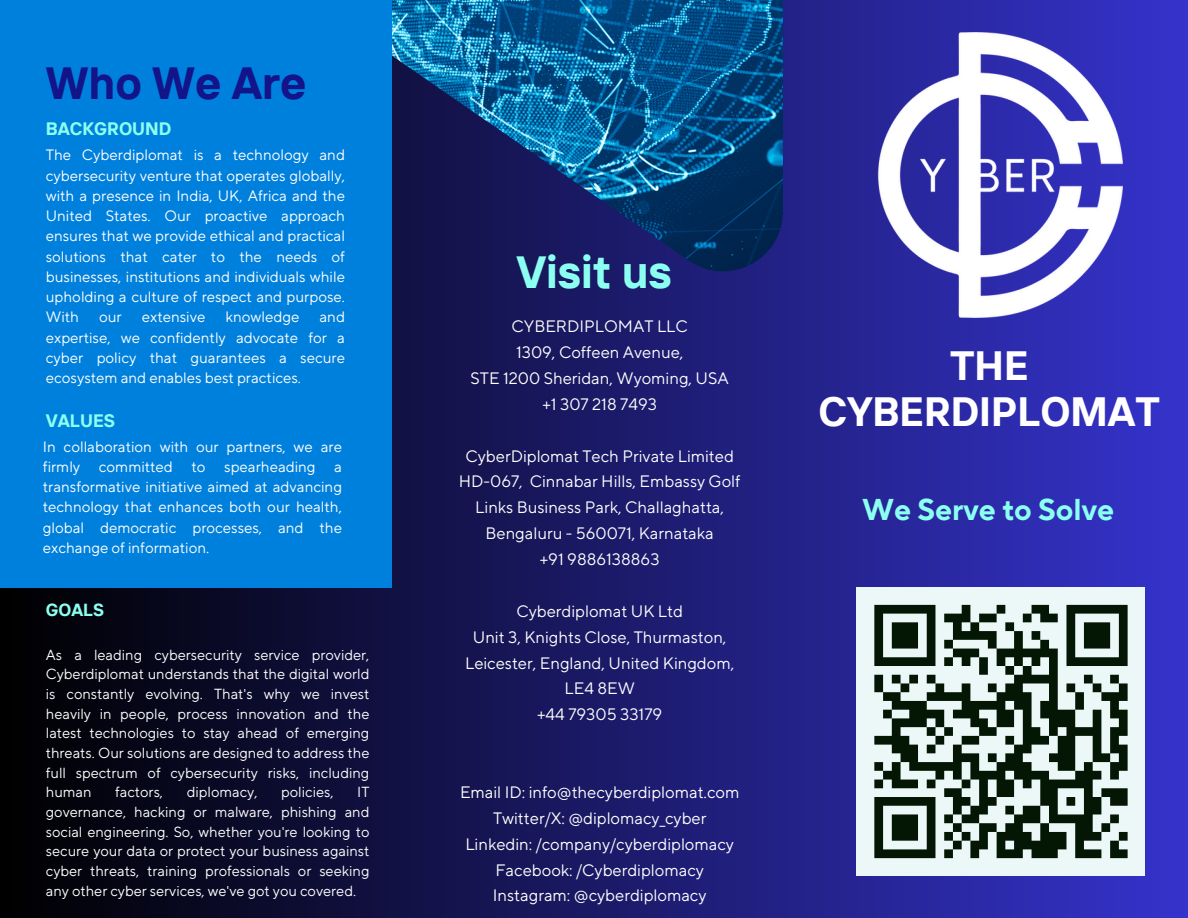
<style>
.page{position:relative;width:1188px;height:918px;background:#fff}
.page>*{position:absolute;margin:0;border:0;box-sizing:border-box;transform-origin:0 0}
.t1{font:700 45px "TT Interphases";color:#131489}
.t2{font:700 45px "TT Interphases";color:#8bfff0}
.t3{font:700 40.8px/46.5px "TT Interphases";color:#fff;text-align:center}
.t4{font:700 30px "TT Norms Pro";color:#8bfff0}
.t5{font:700 18px "TT Interphases";color:#8bfff0}
.t6{font:700 17.55px "TT Interphases";color:#8bfff0}
.t7{font:16.5px/25.8px "TT Norms Pro";color:#fff;text-align:center}
.t8{font:15px/20.2px "TT Norms Pro";color:#fff;text-align:justify}
.t9{font:14.55px/19.6px "TT Norms Pro";color:#fff;text-align:justify}
</style>
<div class="page">
<div style="left:0;top:0;width:1188px;height:918px;background:linear-gradient(to right,#000,#3533cc)"></div>
<img style="left:392px;top:0;width:391px;height:271px">
<div style="left:0;top:0;width:392px;height:587px;background:#0080dd"></div>
<img style="left:838px;top:33px;width:284px;height:284px">
<div style="left:857px;top:587px;width:288px;height:289px;background:#ecf8f8"></div>
<svg style="left:874px;top:604px;width:254px;height:255px"></svg>
<h2 class="t1" style="left:46px;top:54px;width:262px">Who We Are</h2>
<h1 class="t5" style="left:46px;top:117px;width:127px">BACKGROUND</h1>
<p class="t8" style="left:46px;top:146px;width:301px">The Cyberdiplomat is a technology and cybersecurity venture that operates globally, with a presence in India, UK, Africa and the United States. Our proactive approach ensures that we provide ethical and practical solutions that cater to the needs of businesses, institutions and individuals while upholding a culture of respect and purpose.<br>With</p>
<p class="t8" style="left:46px;top:308px;width:301px;text-indent:274px">and expertise, we confidently advocate for a cyber policy that guarantees a secure ecosystem and enables best practices.</p>
<p class="t8" style="left:99px;top:308px;width:24px">our</p>
<p class="t8" style="left:142px;top:308px;width:65px">extensive</p>
<p class="t8" style="left:226px;top:308px;width:75px">knowledge</p>
<p class="t5" style="left:46px;top:409px;width:71px">VALUES</p>
<h3 class="t8" style="left:43px;top:437px;width:301px">In collaboration with our partners, we are firmly committed to spearheading a transformative initiative aimed at advancing technology that enhances both our health, global democratic processes, and the exchange of information.</h3>
<p class="t6" style="left:46px;top:598px;width:60px">GOALS</p>
<h4 class="t9" style="left:46px;top:645px;width:325px">As a leading cybersecurity service provider, Cyberdiplomat understands that the digital world is constantly evolving. That's why we invest heavily in people, process innovation and the latest technologies to stay ahead of emerging threats. Our solutions are designed to address the full spectrum of cybersecurity risks, including human</h4>
<h4 class="t9" style="left:115px;top:783px;width:49px">factors,</h4>
<h4 class="t9" style="left:187px;top:783px;width:72px">diplomacy,</h4>
<h4 class="t9" style="left:281px;top:783px;width:54px">policies,</h4>
<h4 class="t9" style="left:46px;top:783px;width:325px;text-indent:311px">IT governance, hacking or malware, phishing and social engineering. So, whether you're looking to secure your data or protect your business against cyber threats, training professionals or seeking any other cyber services, we've got you covered.</h4>
<p class="t2" style="left:516px;top:243px;width:157px">Visit us</p>
<h5 class="t7" style="left:471px;top:314px;width:260px">CYBERDIPLOMAT LLC<br>1309, Coffeen Avenue,<br>STE 1200 Sheridan, Wyoming, USA +1 307 218 7493</h5>
<h5 class="t7" style="left:459px;top:444px;width:283px">CyberDiplomat Tech Private Limited<br>HD-067, Cinnabar Hills, Embassy Golf<br>Links Business Park, Challaghatta,<br>Bengaluru - 560071, Karnataka<br>+91 9886138863</h5>
<h5 class="t7" style="left:465px;top:599px;width:271px">Cyberdiplomat UK Ltd<br>Unit 3, Knights Close, Thurmaston,<br>Leicester, England, United Kingdom,<br>LE4 8EW<br>+44 79305 33179</h5>
<h5 class="t7" style="left:460px;top:780px;width:281px">Email ID: info@thecyberdiplomat.com Twitter/X: @diplomacy_cyber Linkedin: /company/cyberdiplomacy Facebook: /Cyberdiplomacy Instagram: @cyberdiplomacy</h5>
<p class="t3" style="left:819px;top:341px;width:343px">THE<br>CYBERDIPLOMAT</p>
<h4 class="t4" style="left:862px;top:492px;width:254px">We Serve to Solve</h4>
</div>
